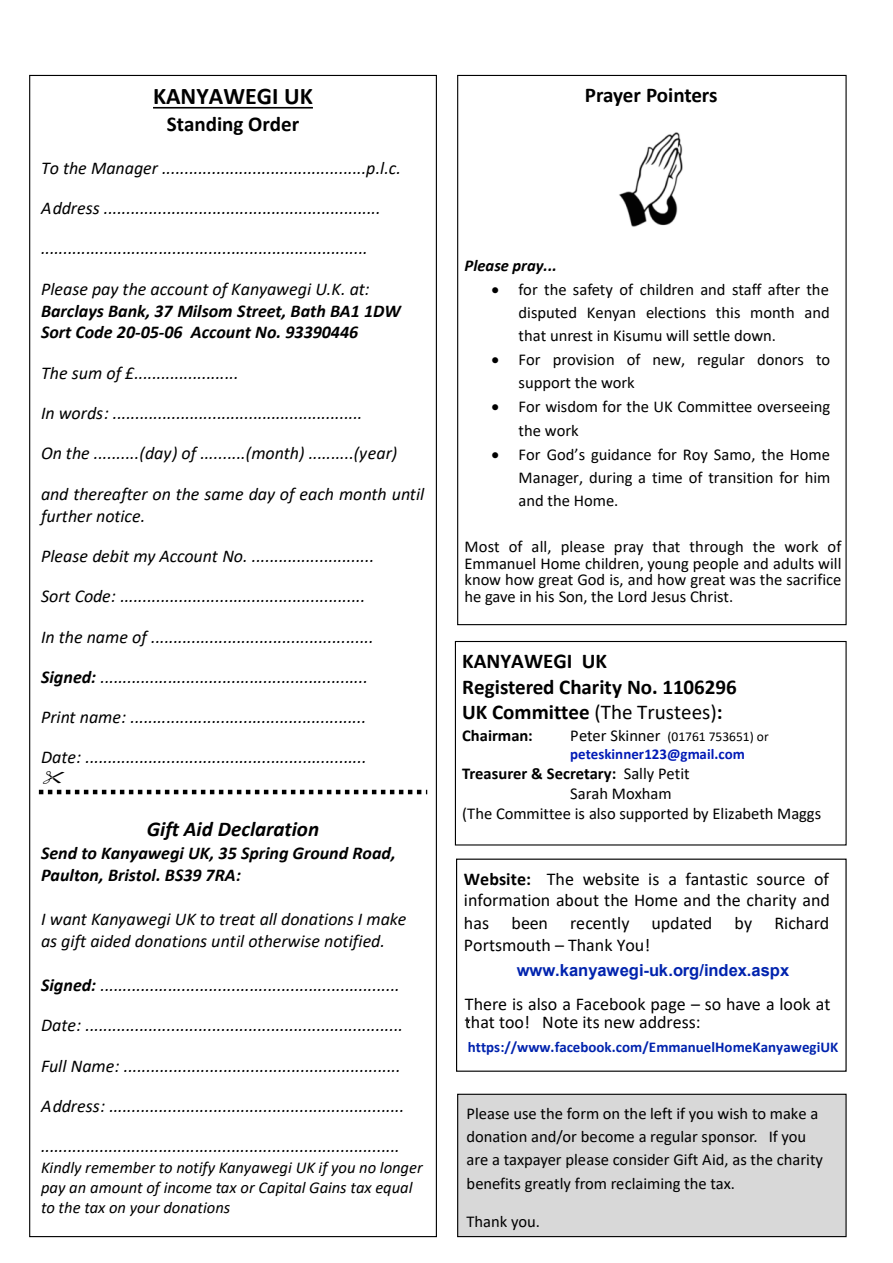
<style>
.page{position:relative;width:893px;height:1263px;background:#fff}
.page>*{position:absolute;margin:0;border:0;box-sizing:border-box;transform-origin:0 0}
.t1{font:700 24px "Calibri";color:#000}
.t2{font:700 21px/25.5px "Calibri";color:#000}
.t3{font:italic 700 21px "Calibri";color:#000}
.t4{font:italic 18px/21.9px "Calibri";color:#000}
.t5{font:18px/22px "Calibri";color:#000;text-align:justify}
.t6{font:italic 700 18px/21.9px "Calibri";color:#000}
.t7{font:16.5px/23.1px "Calibri";color:#000}
.t8{font:italic 16.5px/20.1px "Calibri";color:#000}
.t9{font:700 16.5px "Calibri";color:#000}
.t10{font:700 16.5px "Arial";color:#0023ae}
.t11{font:italic 700 16.5px "Calibri";color:#000}
.t12{font:700 15px "Calibri";color:#0023ae}
.t13{font:700 15px "Calibri";color:#001ab6}
.t14{font:13.5px "Calibri";color:#000}
.s1{font-weight:700}
.s2{font-weight:400}
.s3{font-size:16.5px}
</style>
<div class="page">
<hr style="left:153px;top:107px;width:160px;height:2px;background:#000">
<svg style="left:39px;top:790px;width:388px;height:4px"></svg>
<div style="left:458px;top:1094px;width:388px;height:142px;background:#d8d8d8"></div>
<div style="left:457px;top:1094px;width:390px;height:143px;border:1px solid #000"></div>
<img style="left:619px;top:132px;width:64px;height:95px">
<div style="left:455px;top:641px;width:392px;height:204px;border:1px solid #000"></div>
<h1 class="t1" style="left:153px;top:86px;width:161px">KANYAWEGI UK</h1>
<p class="t2" style="left:167px;top:113px;width:134px">Standing Order</p>
<p class="t4" style="left:41px;top:158px;width:361px">To the Manager .............................................p.l.c.</p>
<p class="t4" style="left:41px;top:198px;width:341px">Address .............................................................</p>
<p class="t4" style="left:41px;top:239px;width:328px">........................................................................</p>
<p class="t4" style="left:41px;top:279px;width:330px">Please pay the account of Kanyawegi U.K. at:</p>
<p class="t6" style="left:41px;top:301px;width:361px">Barclays Bank, 37 Milsom Street, Bath BA1 1DW<br>Sort Code 20-05-06 Account No. 93390446</p>
<p class="t4" style="left:41px;top:363px;width:199px">The sum of £.......................</p>
<p class="t4" style="left:41px;top:404px;width:323px">In words: .......................................................</p>
<p class="t4" style="left:41px;top:444px;width:358px">On the ..........(day) of ..........(month) ..........(year)</p>
<p class="t4" style="left:41px;top:484px;width:385px">and thereafter on the same day of each month until further notice.</p>
<p class="t4" style="left:41px;top:546px;width:335px">Please debit my Account No. ...........................</p>
<p class="t4" style="left:41px;top:587px;width:326px">Sort Code: ......................................................</p>
<p class="t4" style="left:41px;top:627px;width:334px">In the name of .................................................</p>
<p class="t4" style="left:41px;top:667px;width:328px"><span class="s1">Signed:</span> ...........................................................</p>
<p class="t4" style="left:41px;top:708px;width:327px">Print name: ....................................................</p>
<p class="t4" style="left:41px;top:748px;width:327px">Date: ..............................................................</p>
<p class="t3" style="left:147px;top:820px;width:174px">Gift Aid Declaration</p>
<p class="t6" style="left:41px;top:843px;width:356px">Send to Kanyawegi UK, 35 Spring Ground Road,<br>Paulton, Bristol. BS39 7RA:</p>
<p class="t4" style="left:41px;top:909px;width:367px">I want Kanyawegi UK to treat all donations I make as gift aided donations until otherwise notified.</p>
<p class="t4" style="left:41px;top:975px;width:360px"><span class="s1">Signed:</span> ..................................................................</p>
<p class="t4" style="left:41px;top:1016px;width:364px">Date: ......................................................................</p>
<p class="t4" style="left:41px;top:1056px;width:361px">Full Name: .............................................................</p>
<p class="t4" style="left:41px;top:1096px;width:365px">Address: .................................................................</p>
<p class="t4" style="left:41px;top:1137px;width:360px">...............................................................................</p>
<p class="t8" style="left:41px;top:1158px;width:383px">Kindly remember to notify Kanyawegi UK if you no longer pay an amount of income tax or Capital Gains tax equal to the tax on your donations</p>
<p class="t2" style="left:585px;top:84px;width:134px">Prayer Pointers</p>
<p class="t11" style="left:465px;top:258px;width:94px">Please pray...</p>
<p class="t7" style="left:519px;top:279px;width:313px;text-align:justify;text-indent:-27px">• for the safety of children and staff after the disputed Kenyan elections this month and that unrest in Kisumu will settle down.</p>
<p class="t7" style="left:519px;top:349px;width:313px;text-indent:-27px">• For provision of new, regular donors to support the work</p>
<p class="t7" style="left:519px;top:397px;width:313px;text-indent:-27px">• For wisdom for the UK Committee overseeing the work</p>
<p class="t7" style="left:519px;top:444px;width:313px;text-align:justify;text-indent:-27px">• For God’s guidance for Roy Samo, the Home Manager, during a time of transition for him and the Home.</p>
<p class="t7" style="left:465px;top:540px;width:379px;line-height:16.5px;text-align:justify">Most of all, please pray that through the work of Emmanuel Home children, young people and adults will know how great God is, and how great was the sacrifice he gave in his Son, the Lord Jesus Christ.</p>
<p class="t2" style="left:462px;top:650px;width:276px">KANYAWEGI UK<br>Registered Charity No. 1106296<br>UK Committee <span class="s2">(The Trustees)</span>:</p>
<p class="t9" style="left:462px;top:728px;width:72px">Chairman:</p>
<p class="t14" style="left:570px;top:730px;width:200px"><span class="s3">Peter Skinner</span> (01761 753651) or</p>
<p class="t13" style="left:570px;top:748px;width:176px">peteskinner123@gmail.com</p>
<p class="t9" style="left:462px;top:766px;width:229px">Treasurer &amp; Secretary: <span class="s2">Sally Petit</span></p>
<p class="t7" style="left:570px;top:783px;width:103px">Sarah Moxham</p>
<p class="t7" style="left:462px;top:803px;width:361px">(The Committee is also supported by Elizabeth Maggs</p>
<p class="t5" style="left:464px;top:869px;width:367px"><span class="s1">Website:</span> The website is a fantastic source of information about the Home and the charity and has been recently updated by Richard Portsmouth – Thank You!</p>
<p class="t10" style="left:517px;top:964px;width:274px">www.kanyawegi-uk.org/index.aspx</p>
<p class="t5" style="left:465px;top:997px;width:367px;line-height:18px">There is also a Facebook page – so have a look at that too! Note its new address:</p>
<p class="t12" style="left:468px;top:1041px;width:372px">https://www.facebook.com/EmmanuelHomeKanyawegiUK</p>
<p class="t7" style="left:466px;top:1103px;width:358px">Please use the form on the left if you wish to make a donation and/or become a regular sponsor. If you are a taxpayer please consider Gift Aid, as the charity benefits greatly from reclaiming the tax.</p>
<p class="t7" style="left:466px;top:1211px;width:75px">Thank you.</p>
</div>
